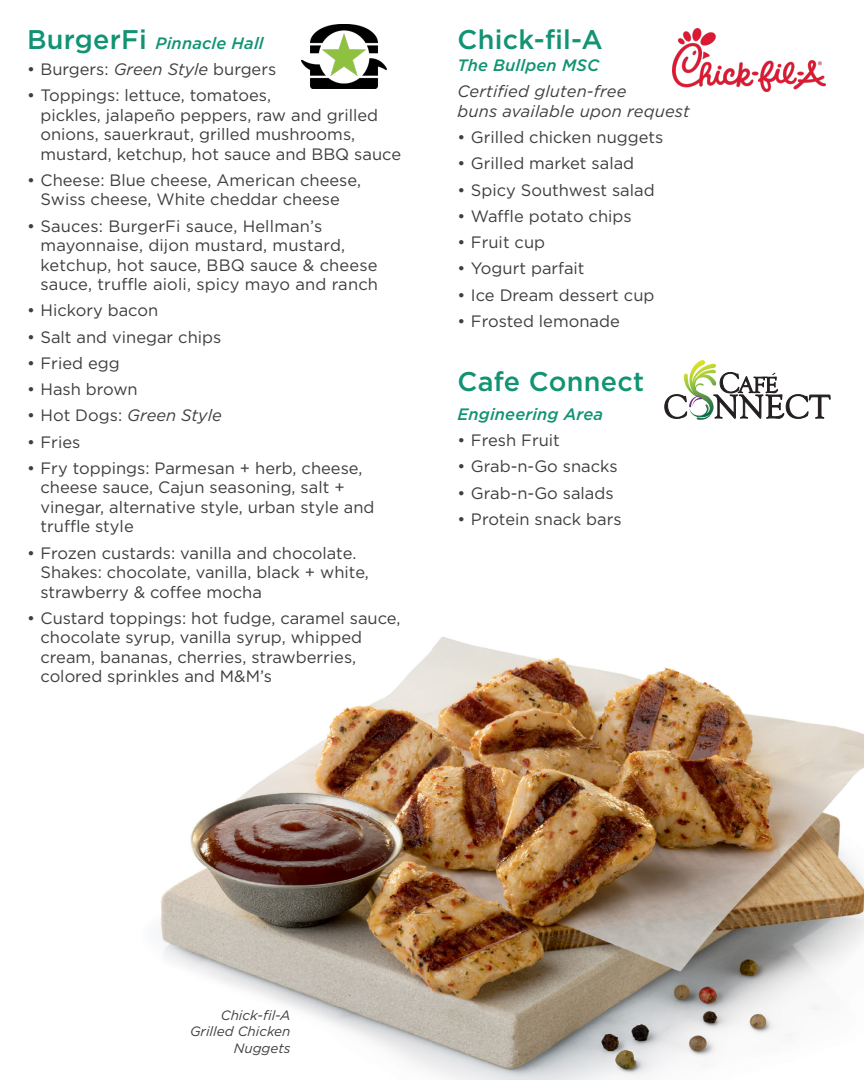
<style>
.page{position:relative;width:864px;height:1080px;background:#fff}
.page>*{position:absolute;margin:0;border:0;box-sizing:border-box;transform-origin:0 0}
.t1{font:500 27px "Gotham";letter-spacing:.01em;color:#119374}
.t2{font:16.5px/19.5px "Gotham";color:#3e3e3f}
.t3{font:italic 16.5px/19.5px "Gotham";letter-spacing:.01em;color:#3e3e3f}
.t4{font:italic 500 16.5px "Gotham";letter-spacing:.01em;color:#119374}
.t5{font:italic 13.5px/16.5px "Gotham";color:#3e3e3f;text-align:right}
.s1{font-style:normal;font-size:27px}
.s2{font-style:italic}
.s3{font-style:normal}
</style>
<div class="page">
<img style="left:159px;top:637px;width:705px;height:443px">
<img style="left:301px;top:24px;width:86px;height:64px">
<img style="left:673px;top:29px;width:153px;height:62px">
<svg style="left:665px;top:360px;width:165px;height:60px"></svg>
<p class="t4" style="left:27px;top:32px;width:238px"><span class="s1">BurgerFi</span> Pinnacle Hall</p>
<p class="t2" style="left:27px;top:59px;width:251px">• Burgers: <span class="s2">Green Style</span> burgers</p>
<p class="t2" style="left:40px;top:85px;width:362px;text-indent:-13px">• Toppings: lettuce, tomatoes,<br>pickles, jalapeño peppers, raw and grilled onions, sauerkraut, grilled mushrooms, mustard, ketchup, hot sauce and BBQ sauce</p>
<p class="t2" style="left:27px;top:170px;width:336px;text-align:center">• Cheese: Blue cheese, American cheese,<br>Swiss cheese, White cheddar cheese</p>
<p class="t2" style="left:40px;top:216px;width:339px;text-indent:-13px">• Sauces: BurgerFi sauce, Hellman’s mayonnaise, dijon mustard, mustard, ketchup, hot sauce, BBQ sauce &amp; cheese sauce, truffle aioli, spicy mayo and ranch</p>
<p class="t2" style="left:27px;top:300px;width:133px">• Hickory bacon</p>
<p class="t2" style="left:27px;top:327px;width:196px">• Salt and vinegar chips</p>
<p class="t2" style="left:27px;top:353px;width:94px">• Fried egg</p>
<p class="t2" style="left:27px;top:379px;width:112px">• Hash brown</p>
<p class="t3" style="left:27px;top:405px;width:196px"><span class="s3">• Hot Dogs:</span> Green Style</p>
<p class="t2" style="left:27px;top:432px;width:55px">• Fries</p>
<p class="t2" style="left:40px;top:458px;width:336px;text-indent:-13px">• Fry toppings: Parmesan + herb, cheese, cheese sauce, Cajun seasoning, salt + vinegar, alternative style, urban style and truffle style</p>
<p class="t2" style="left:40px;top:543px;width:330px;text-indent:-13px">• Frozen custards: vanilla and chocolate.<br>Shakes: chocolate, vanilla, black + white, strawberry &amp; coffee mocha</p>
<p class="t2" style="left:40px;top:608px;width:362px;text-indent:-13px">• Custard toppings: hot fudge, caramel sauce, chocolate syrup, vanilla syrup, whipped cream, bananas, cherries, strawberries, colored sprinkles and M&amp;M’s</p>
<h1 class="t1" style="left:458px;top:21px;width:147px">Chick-fil-A</h1>
<p class="t4" style="left:458px;top:54px;width:143px">The Bullpen MSC</p>
<p class="t3" style="left:457px;top:81px;width:234px">Certified gluten-free<br>buns available upon request</p>
<p class="t2" style="left:457px;top:127px;width:207px">• Grilled chicken nuggets</p>
<p class="t2" style="left:457px;top:153px;width:178px">• Grilled market salad</p>
<p class="t2" style="left:457px;top:180px;width:199px">• Spicy Southwest salad</p>
<p class="t2" style="left:457px;top:206px;width:176px">• Waffle potato chips</p>
<p class="t2" style="left:457px;top:232px;width:89px">• Fruit cup</p>
<p class="t2" style="left:457px;top:258px;width:129px">• Yogurt parfait</p>
<p class="t2" style="left:457px;top:285px;width:198px">• Ice Dream dessert cup</p>
<p class="t2" style="left:457px;top:311px;width:164px">• Frosted lemonade</p>
<h1 class="t1" style="left:458px;top:364px;width:188px">Cafe Connect</h1>
<p class="t4" style="left:458px;top:403px;width:147px">Engineering Area</p>
<p class="t2" style="left:458px;top:430px;width:104px">• Fresh Fruit</p>
<p class="t2" style="left:458px;top:456px;width:162px">• Grab-n-Go snacks</p>
<p class="t2" style="left:458px;top:483px;width:158px">• Grab-n-Go salads</p>
<p class="t2" style="left:458px;top:509px;width:166px">• Protein snack bars</p>
<p class="t5" style="left:190px;top:1007px;width:102px">Chick-fil-A<br>Grilled Chicken<br>Nuggets</p>
</div>
